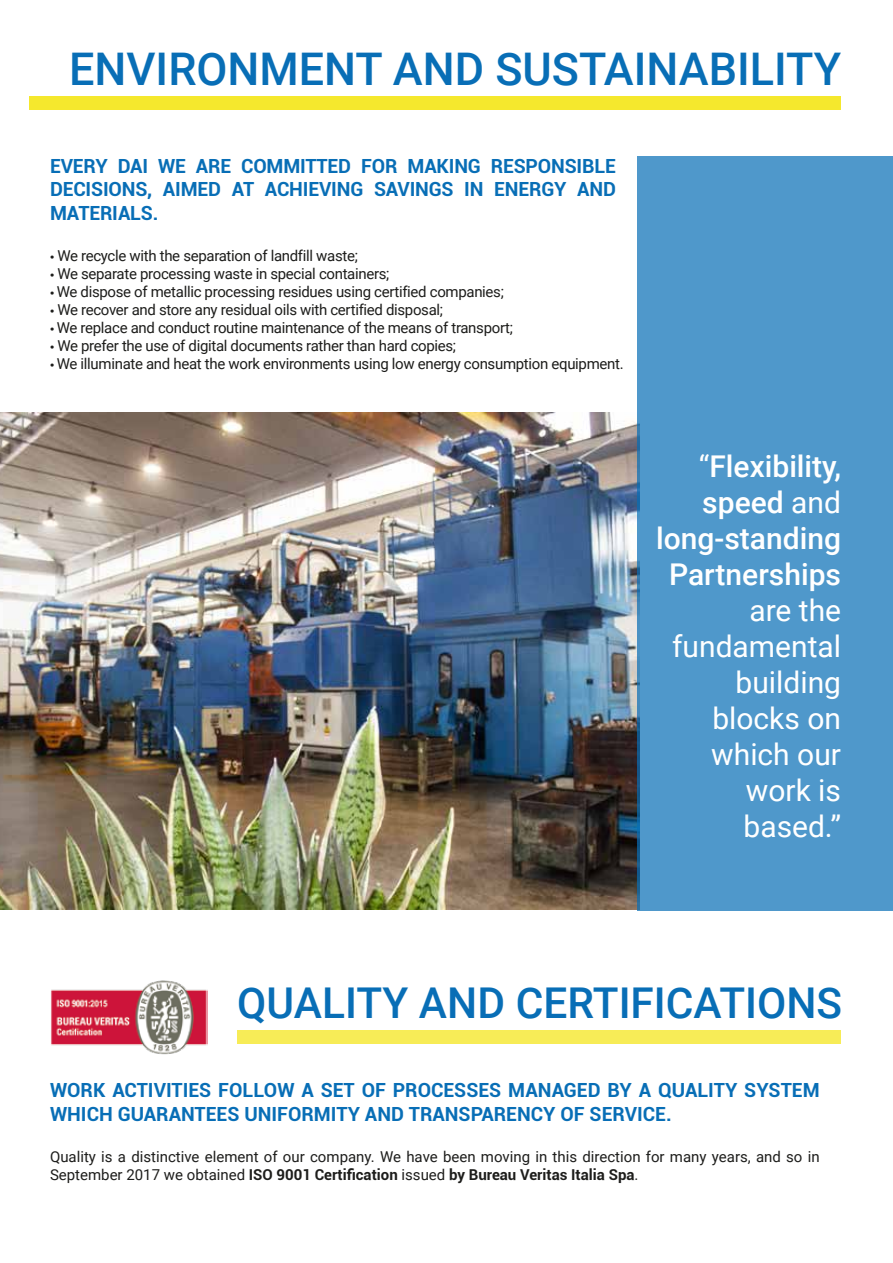
<style>
.page{position:relative;width:893px;height:1263px;background:#fff}
.page>*{position:absolute;margin:0;border:0;box-sizing:border-box;transform-origin:0 0}
.t1{font:500 45px "Roboto";color:#086eb6}
.t2{font:500 42.45px "Roboto";color:#086eb6}
.t3{font:30px/36px "Roboto";color:#fff;text-align:right}
.t4{font:500 30px/36px "Roboto";color:#fff;text-align:right}
.t5{font:700 19.5px/23.4px "Roboto";color:#086eb6;text-align:justify}
.t6{font:15px "Roboto";letter-spacing:-.02em;color:#1d1d1b}
.t7{font:15px/18px "Roboto";color:#1d1d1b}
.s1{font-family:"Myriad Pro"}
.s2{font-weight:400}
.s3{font-weight:700}
</style>
<div class="page">
<img style="left:0;top:412px;width:637px;height:497px">
<div style="left:637px;top:156px;width:255px;height:755px;background:#4f98cb"></div>
<div style="left:29px;top:96px;width:811px;height:14px;background:#f5e82d"></div>
<div style="left:237px;top:1030px;width:604px;height:13px;background:#f7ec57"></div>
<img style="left:51px;top:980px;width:157px;height:75px">
<h1 class="t1" style="left:69px;top:37px;width:773px">ENVIRONMENT AND SUSTAINABILITY</h1>
<h3 class="t5" style="left:50px;top:154px;width:567px">EVERY DAI WE ARE COMMITTED FOR MAKING RESPONSIBLE DECISIONS, AIMED AT ACHIEVING SAVINGS IN ENERGY AND MATERIALS.</h3>
<p class="t6" style="left:50px;top:245px;width:309px"><span class="s1">•</span> We recycle with the separation of landfill waste;</p>
<p class="t6" style="left:50px;top:263px;width:341px"><span class="s1">•</span> We separate processing waste in special containers;</p>
<p class="t6" style="left:50px;top:281px;width:455px"><span class="s1">•</span> We dispose of metallic processing residues using certified companies;</p>
<p class="t6" style="left:50px;top:299px;width:395px"><span class="s1">•</span> We recover and store any residual oils with certified disposal;</p>
<p class="t6" style="left:50px;top:317px;width:464px"><span class="s1">•</span> We replace and conduct routine maintenance of the means of transport;</p>
<p class="t6" style="left:50px;top:335px;width:408px"><span class="s1">•</span> We prefer the use of digital documents rather than hard copies;</p>
<p class="t6" style="left:50px;top:353px;width:575px"><span class="s1">•</span> We illuminate and heat the work environments using low energy consumption equipment.</p>
<h3 class="t4" style="left:656px;top:447px;width:186px"><span class="s2">“</span>Flexibility, speed <span class="s2">and </span>long-standing<br>Partnerships</h3>
<h3 class="t3" style="left:672px;top:591px;width:170px">are the fundamental building blocks on which our work is based.”</h3>
<h2 class="t2" style="left:237px;top:973px;width:606px">QUALITY AND CERTIFICATIONS</h2>
<h3 class="t5" style="left:50px;top:1078px;width:771px">WORK ACTIVITIES FOLLOW A SET OF PROCESSES MANAGED BY A QUALITY SYSTEM<br>WHICH GUARANTEES UNIFORMITY AND TRANSPARENCY OF SERVICE.</h3>
<p class="t7" style="left:50px;top:1147px;width:771px">Quality is a distinctive element of our company. We have been moving in this direction for many years, and so in<br>September 2017 we obtained <span class="s3">ISO 9001 Certification</span> issued <span class="s3">by Bureau Veritas Italia Spa</span>.</p>
</div>
